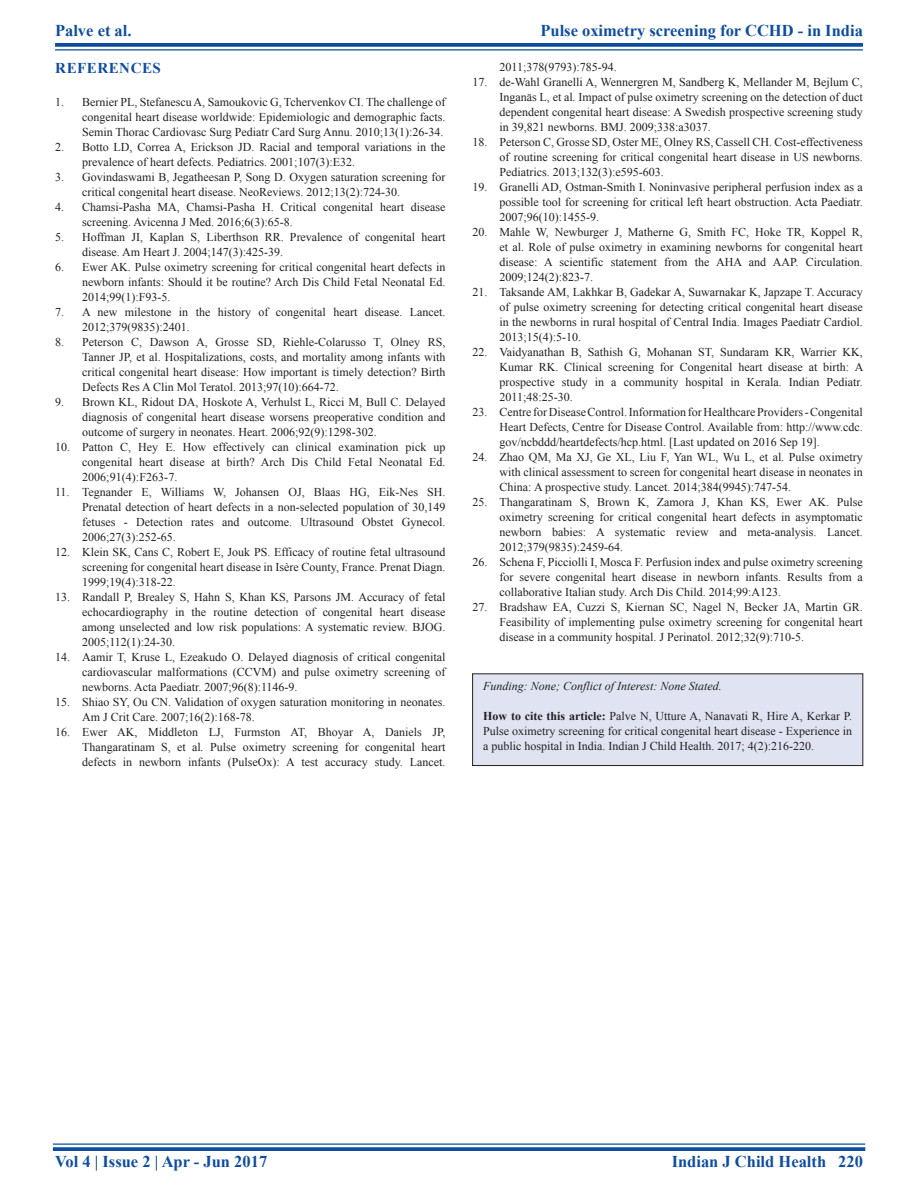
<style>
.page{position:relative;width:918px;height:1188px;background:#fff}
.page>*{position:absolute;margin:0;border:0;box-sizing:border-box;transform-origin:0 0}
.t1{font:700 16.5px "Times New Roman";color:#0d4da1}
.t2{font:700 15px "Times New Roman";letter-spacing:.035em;color:#0d4da1}
.REF{font:12px/15px "Times New Roman";color:#231f20;text-align:justify}
.SRC{font:12px/15px "Times New Roman";color:#231f20;text-align:justify}
.SRC-2{font:italic 12px "Times New Roman";color:#231f20}
.s1{font-style:italic}
.s2{font-weight:700}
</style>
<div class="page">
<hr style="left:53px;top:1143px;width:812px;height:2px;background:#0d4da1">
<svg style="left:53px;top:1147px;width:812px;height:4px;background:#1b57a6"></svg>
<svg style="left:55px;top:43px;width:808px;height:4px;background:#1b57a6"></svg>
<hr style="left:55px;top:49px;width:808px;height:2px;background:#0d4da1">
<div style="left:473px;top:674px;width:390px;height:92px;background:#e0e4f2"></div>
<div style="left:473px;top:674px;width:390px;height:92px;border:1px solid #231f20"></div>
<h1 class="t1" style="left:55px;top:18px;width:78px">Palve et al.</h1>
<h1 class="t1" style="left:540px;top:18px;width:324px">Pulse oximetry screening for CCHD - in India</h1>
<h1 class="t2" style="left:55px;top:57px;width:107px">REFERENCES</h1>
<p class="REF" style="left:82px;top:94px;width:365px;text-indent:-27px">1. Bernier PL, Stefanescu A, Samoukovic G, Tchervenkov CI. The challenge of congenital heart disease worldwide: Epidemiologic and demographic facts.<br>Semin Thorac Cardiovasc Surg Pediatr Card Surg Annu. 2010;13(1):26-34.</p>
<p class="REF" style="left:82px;top:139px;width:365px;text-indent:-27px">2. Botto LD, Correa A, Erickson JD. Racial and temporal variations in the prevalence of heart defects. Pediatrics. 2001;107(3):E32.</p>
<p class="REF" style="left:82px;top:169px;width:365px;text-indent:-27px">3. Govindaswami B, Jegatheesan P, Song D. Oxygen saturation screening for critical congenital heart disease. NeoReviews. 2012;13(2):724-30.</p>
<p class="REF" style="left:82px;top:199px;width:365px;text-indent:-27px">4. Chamsi-Pasha MA, Chamsi-Pasha H. Critical congenital heart disease screening. Avicenna J Med. 2016;6(3):65-8.</p>
<p class="REF" style="left:82px;top:229px;width:365px;text-indent:-27px">5. Hoffman JI, Kaplan S, Liberthson RR. Prevalence of congenital heart disease. Am Heart J. 2004;147(3):425-39.</p>
<p class="REF" style="left:82px;top:259px;width:365px;text-indent:-27px">6. Ewer AK. Pulse oximetry screening for critical congenital heart defects in newborn infants: Should it be routine? Arch Dis Child Fetal Neonatal Ed.<br>2014;99(1):F93-5.</p>
<p class="REF" style="left:82px;top:304px;width:365px;text-indent:-27px">7. A new milestone in the history of congenital heart disease. Lancet.<br>2012;379(9835):2401.</p>
<p class="REF" style="left:82px;top:334px;width:365px;text-indent:-27px">8. Peterson C, Dawson A, Grosse SD, Riehle-Colarusso T, Olney RS, Tanner JP, et al. Hospitalizations, costs, and mortality among infants with critical congenital heart disease: How important is timely detection? Birth Defects Res A Clin Mol Teratol. 2013;97(10):664-72.</p>
<p class="REF" style="left:82px;top:394px;width:365px;text-indent:-27px">9. Brown KL, Ridout DA, Hoskote A, Verhulst L, Ricci M, Bull C. Delayed diagnosis of congenital heart disease worsens preoperative condition and outcome of surgery in neonates. Heart. 2006;92(9):1298-302.</p>
<p class="REF" style="left:82px;top:439px;width:365px;text-indent:-27px">10. Patton C, Hey E. How effectively can clinical examination pick up congenital heart disease at birth? Arch Dis Child Fetal Neonatal Ed.<br>2006;91(4):F263-7.</p>
<p class="REF" style="left:82px;top:484px;width:365px;text-indent:-27px">11. Tegnander E, Williams W, Johansen OJ, Blaas HG, Eik-Nes SH.<br>Prenatal detection of heart defects in a non-selected population of 30,149 fetuses - Detection rates and outcome. Ultrasound Obstet Gynecol.<br>2006;27(3):252-65.</p>
<p class="REF" style="left:82px;top:544px;width:365px;text-indent:-27px">12. Klein SK, Cans C, Robert E, Jouk PS. Efficacy of routine fetal ultrasound screening for congenital heart disease in Isère County, France. Prenat Diagn.<br>1999;19(4):318-22.</p>
<p class="REF" style="left:82px;top:589px;width:365px;text-indent:-27px">13. Randall P, Brealey S, Hahn S, Khan KS, Parsons JM. Accuracy of fetal echocardiography in the routine detection of congenital heart disease among unselected and low risk populations: A systematic review. BJOG.<br>2005;112(1):24-30.</p>
<p class="REF" style="left:82px;top:649px;width:365px;text-indent:-27px">14. Aamir T, Kruse L, Ezeakudo O. Delayed diagnosis of critical congenital cardiovascular malformations (CCVM) and pulse oximetry screening of newborns. Acta Paediatr. 2007;96(8):1146-9.</p>
<p class="REF" style="left:82px;top:694px;width:365px;text-indent:-27px">15. Shiao SY, Ou CN. Validation of oxygen saturation monitoring in neonates.<br>Am J Crit Care. 2007;16(2):168-78.</p>
<p class="REF" style="left:82px;top:724px;width:365px;text-indent:-27px">16. Ewer AK, Middleton LJ, Furmston AT, Bhoyar A, Daniels JP, Thangaratinam S, et al<span class="s1">.</span> Pulse oximetry screening for congenital heart defects in newborn infants (PulseOx): A test accuracy study. Lancet.</p>
<p class="REF" style="left:500px;top:59px;width:119px">2011;378(9793):785-94.</p>
<p class="REF" style="left:500px;top:74px;width:365px;text-indent:-27px">17. de-Wahl Granelli A, Wennergren M, Sandberg K, Mellander M, Bejlum C, Inganäs L, et al<span class="s1">.</span> Impact of pulse oximetry screening on the detection of duct dependent congenital heart disease: A Swedish prospective screening study in 39,821 newborns. BMJ. 2009;338:a3037.</p>
<p class="REF" style="left:500px;top:134px;width:365px;text-indent:-27px">18. Peterson C, Grosse SD, Oster ME, Olney RS, Cassell CH. Cost-effectiveness of routine screening for critical congenital heart disease in US newborns.<br>Pediatrics. 2013;132(3):e595-603.</p>
<p class="REF" style="left:500px;top:179px;width:365px;text-indent:-27px">19. Granelli AD, Ostman-Smith I. Noninvasive peripheral perfusion index as a possible tool for screening for critical left heart obstruction. Acta Paediatr.<br>2007;96(10):1455-9.</p>
<p class="REF" style="left:500px;top:224px;width:365px;text-indent:-27px">20. Mahle W, Newburger J, Matherne G, Smith FC, Hoke TR, Koppel R, et al. Role of pulse oximetry in examining newborns for congenital heart disease: A scientific statement from the AHA and AAP. Circulation.<br>2009;124(2):823-7.</p>
<p class="REF" style="left:500px;top:284px;width:365px;text-indent:-27px">21. Taksande AM, Lakhkar B, Gadekar A, Suwarnakar K, Japzape T. Accuracy of pulse oximetry screening for detecting critical congenital heart disease in the newborns in rural hospital of Central India. Images Paediatr Cardiol.<br>2013;15(4):5-10.</p>
<p class="REF" style="left:500px;top:344px;width:365px;text-indent:-27px">22. Vaidyanathan B, Sathish G, Mohanan ST, Sundaram KR, Warrier KK, Kumar RK. Clinical screening for Congenital heart disease at birth: A prospective study in a community hospital in Kerala. Indian Pediatr.<br>2011;48:25-30.</p>
<p class="REF" style="left:500px;top:404px;width:365px;text-indent:-27px">23. Centre for Disease Control. Information for Healthcare Providers-Congenital Heart Defects, Centre for Disease Control. Available from: http://www.cdc. gov/ncbddd/heartdefects/hcp.html. [Last updated on 2016 Sep 19].</p>
<p class="REF" style="left:500px;top:449px;width:365px;text-indent:-27px">24. Zhao QM, Ma XJ, Ge XL, Liu F, Yan WL, Wu L, et al<span class="s1">.</span> Pulse oximetry with clinical assessment to screen for congenital heart disease in neonates in China: A prospective study. Lancet. 2014;384(9945):747-54.</p>
<p class="REF" style="left:500px;top:494px;width:365px;text-indent:-27px">25. Thangaratinam S, Brown K, Zamora J, Khan KS, Ewer AK. Pulse oximetry screening for critical congenital heart defects in asymptomatic newborn babies: A systematic review and meta-analysis. Lancet.<br>2012;379(9835):2459-64.</p>
<p class="REF" style="left:500px;top:554px;width:365px;text-indent:-27px">26. Schena F, Picciolli I, Mosca F. Perfusion index and pulse oximetry screening for severe congenital heart disease in newborn infants. Results from a collaborative Italian study. Arch Dis Child. 2014;99:A123.</p>
<p class="REF" style="left:500px;top:599px;width:365px;text-indent:-27px">27. Bradshaw EA, Cuzzi S, Kiernan SC, Nagel N, Becker JA, Martin GR.<br>Feasibility of implementing pulse oximetry screening for congenital heart disease in a community hospital. J Perinatol. 2012;32(9):710-5.</p>
<p class="SRC-2" style="left:483px;top:678px;width:240px">Funding: None; Conflict of Interest: None Stated.</p>
<p class="SRC" style="left:483px;top:709px;width:370px"><span class="s2">How to cite this article:</span> Palve N, Utture A, Nanavati R, Hire A, Kerkar P.<br>Pulse oximetry screening for critical congenital heart disease - Experience in a public hospital in India. Indian J Child Health. 2017; 4(2):216-220.</p>
<h1 class="t1" style="left:55px;top:1150px;width:214px">Vol 4 | Issue 2 | Apr - Jun 2017</h1>
<h1 class="t1" style="left:672px;top:1150px;width:193px">Indian J Child Health 220</h1>
</div>
